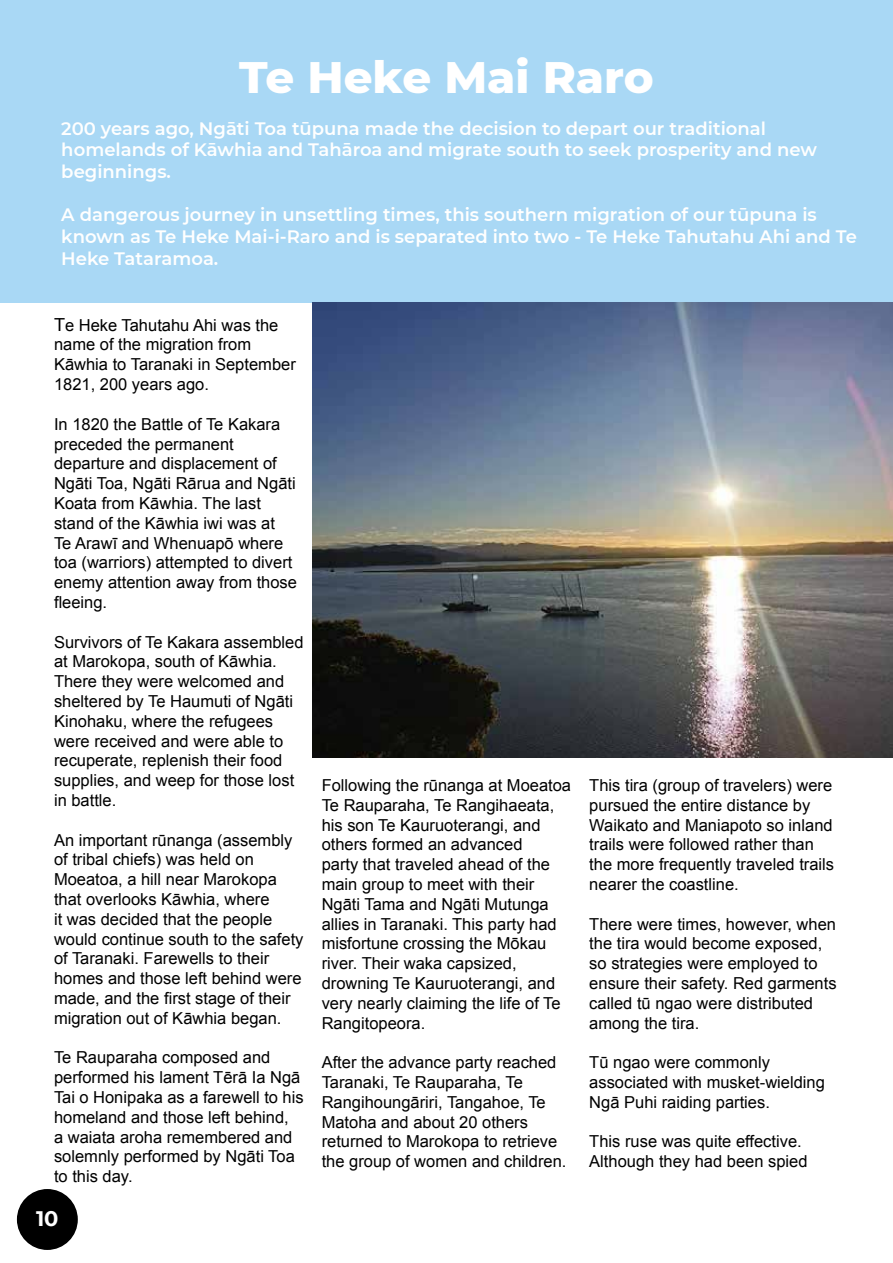
<style>
.page{position:relative;width:893px;height:1263px;background:#fff}
.page>*{position:absolute;margin:0;border:0;box-sizing:border-box;transform-origin:0 0}
.t1{font:800 45px "Montserrat";color:#fff}
.t2{font:700 21px "Montserrat";color:#fff}
.t3{font:600 18px/21.6px "Montserrat";color:#fff}
.t4{font:16.5px/19.8px "Arial";color:#000}
.s1{font-size:18px}
</style>
<div class="page">
<div style="left:0;top:0;width:893px;height:302px;background:#a9d8f5"></div>
<div style="left:18px;top:1190px;width:59px;height:59px;background:#000;border-radius:50%"></div>
<div style="left:17px;top:1189px;width:61px;height:61px;border:2px solid #000;border-radius:50%"></div>
<img style="left:313px;top:302px;width:580px;height:456px">
<h1 class="t1" style="left:239px;top:44px;width:416px">Te Heke Mai Raro</h1>
<p class="t3" style="left:61px;top:117px;width:757px">200 years ago, Ngāti Toa tūpuna made the decision to depart our traditional homelands of Kāwhia and Tahāroa and migrate south to seek prosperity and new beginnings.</p>
<p class="t3" style="left:61px;top:203px;width:797px">A dangerous journey in unsettling times, this southern migration of our tūpuna is known as Te Heke Mai-i-Raro and is separated into two - Te Heke Tahutahu Ahi and Te<br>Heke Tataramoa.</p>
<p class="t4" style="left:54px;top:315px;width:243px"><span class="s1">T</span>e Heke Tahutahu Ahi was the name of the migration from<br>Kāwhia to Taranaki in September<br>1821, 200 years ago.</p>
<p class="t4" style="left:54px;top:414px;width:245px">In 1820 the Battle of Te Kakara preceded the permanent departure and displacement of<br>Ngāti Toa, Ngāti Rārua and Ngāti<br>Koata from Kāwhia. The last stand of the Kāwhia iwi was at<br>Te Arawī and Whenuapō where toa (warriors) attempted to divert enemy attention away from those fleeing.</p>
<p class="t4" style="left:54px;top:632px;width:251px">Survivors of Te Kakara assembled at Marokopa, south of Kāwhia.<br>There they were welcomed and sheltered by Te Haumuti of Ngāti<br>Kinohaku, where the refugees were received and were able to recuperate, replenish their food supplies, and weep for those lost in battle.</p>
<p class="t4" style="left:54px;top:830px;width:251px">An important rūnanga (assembly of tribal chiefs) was held on<br>Moeatoa, a hill near Marokopa that overlooks Kāwhia, where<br>it was decided that the people would continue south to the safety of Taranaki. Farewells to their homes and those left behind were made, and the first stage of their migration out of Kāwhia began.</p>
<p class="t4" style="left:54px;top:1048px;width:251px">Te Rauparaha composed and performed his lament Tērā Ia Ngā<br>Tai o Honipaka as a farewell to his homeland and those left behind,<br>a waiata aroha remembered and solemnly performed by Ngāti Toa to this day.</p>
<p class="t2" style="left:36px;top:1204px;width:24px">10</p>
<p class="t4" style="left:322px;top:775px;width:251px">Following the rūnanga at Moeatoa<br>Te Rauparaha, Te Rangihaeata, his son Te Kauruoterangi, and others formed an advanced<br>party that traveled ahead of the main group to meet with their<br>Ngāti Tama and Ngāti Mutunga allies in Taranaki. This party had misfortune crossing the Mōkau river. Their waka capsized, drowning Te Kauruoterangi, and very nearly claiming the life of Te<br>Rangitopeora.</p>
<p class="t4" style="left:322px;top:1052px;width:246px">After the advance party reached<br>Taranaki, Te Rauparaha, Te<br>Rangihoungāriri, Tangahoe, Te<br>Matoha and about 20 others returned to Marokopa to retrieve the group of women and children.</p>
<p class="t4" style="left:589px;top:775px;width:246px">This tira (group of travelers) were pursued the entire distance by<br>Waikato and Maniapoto so inland trails were followed rather than the more frequently traveled trails nearer the coastline.</p>
<p class="t4" style="left:589px;top:914px;width:249px">There were times, however, when the tira would become exposed, so strategies were employed to ensure their safety. Red garments called tū ngao were distributed among the tira.</p>
<p class="t4" style="left:589px;top:1052px;width:237px">Tū ngao were commonly associated with musket-wielding<br>Ngā Puhi raiding parties.</p>
<p class="t4" style="left:589px;top:1132px;width:220px">This ruse was quite effective.<br>Although they had been spied</p>
</div>
